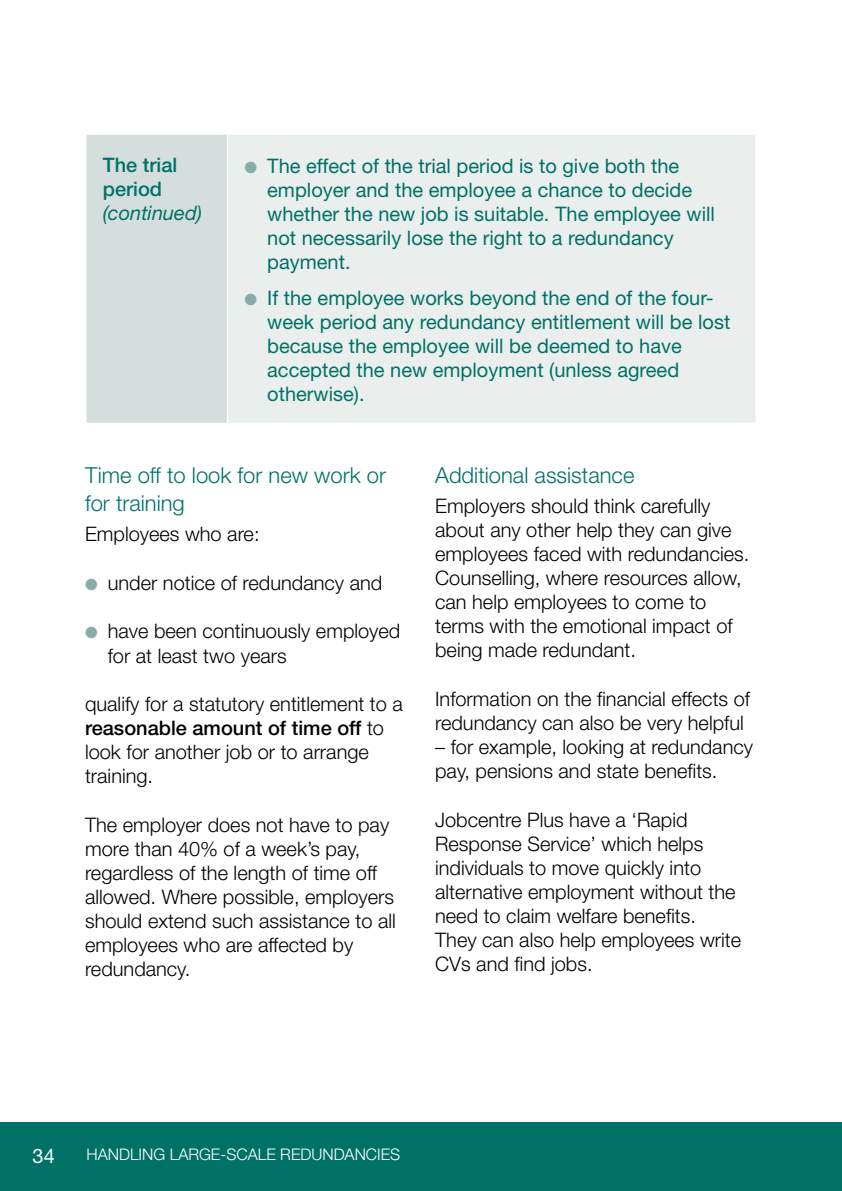
<style>
.page{position:relative;width:842px;height:1191px;background:#fff}
.page>*{position:absolute;margin:0;border:0;box-sizing:border-box;transform-origin:0 0}
._03_-_B-Heading_no_N{font:300 22px/28px "Helvetica Neue";color:#007167}
._04_-_Main_Text{font:300 20px/24px "Helvetica Neue";color:#000}
.t1{font:20px/24px "Helvetica Neue";color:#007167}
._07_-_Box_Text{font:500 20px/24px "Helvetica Neue";color:#007167}
.t2{font:20px "Helvetica Neue";color:#fff}
.t3{font:300 16px "Helvetica Neue";color:#fff}
.s1{font-weight:400;font-style:italic}
.s2{color:#88ada9}
.s3{font-weight:500}
</style>
<div class="page">
<div style="left:0;top:1123px;width:842px;height:68px;background:#007167"></div>
<div style="left:86px;top:134px;width:142px;height:289px;background:#d3dedd"></div>
<div style="left:228px;top:134px;width:528px;height:289px;background:#eaefee"></div>
<hr style="left:85px;top:133px;width:143px;height:2px;background:#fff">
<hr style="left:85px;top:135px;width:2px;height:288px;background:#fff">
<hr style="left:228px;top:133px;width:529px;height:2px;background:#fff">
<hr style="left:227px;top:135px;width:1px;height:288px;background:#fff">
<hr style="left:755px;top:135px;width:2px;height:288px;background:#fff">
<p class="_07_-_Box_Text" style="left:103px;top:153px;width:101px">The trial period <span class="s1">(continued)</span></p>
<p class="t1" style="left:267px;top:153px;width:449px;text-indent:-23px"><span class="s2">●</span> The effect of the trial period is to give both the employer and the employee a chance to decide whether the new job is suitable. The employee will not necessarily lose the right to a redundancy payment.</p>
<p class="t1" style="left:267px;top:285px;width:465px;text-indent:-23px"><span class="s2">●</span> If the employee works beyond the end of the four&shy;week period any redundancy entitlement will be lost because the employee will be deemed to have accepted the new employment (unless agreed otherwise).</p>
<p class="_03_-_B-Heading_no_N" style="left:85px;top:460px;width:302px">Time off to look for new work or for training</p>
<p class="_04_-_Main_Text" style="left:85px;top:521px;width:176px">Employees who are:</p>
<p class="_04_-_Main_Text" style="left:85px;top:570px;width:299px"><span class="s2">●</span> under notice of redundancy and</p>
<p class="_04_-_Main_Text" style="left:108px;top:619px;width:294px;text-indent:-23px"><span class="s2">●</span> have been continuously employed for at least two years</p>
<p class="_04_-_Main_Text" style="left:85px;top:692px;width:319px">qualify for a statutory entitlement to a <span class="s3">reasonable amount of time off</span> to look for another job or to arrange training.</p>
<p class="_04_-_Main_Text" style="left:85px;top:812px;width:312px">The employer does not have to pay more than 40% of a week’s pay, regardless of the length of time off allowed. Where possible, employers should extend such assistance to all employees who are affected by redundancy.</p>
<p class="_03_-_B-Heading_no_N" style="left:435px;top:460px;width:201px">Additional assistance</p>
<p class="_04_-_Main_Text" style="left:435px;top:493px;width:316px">Employers should think carefully about any other help they can give employees faced with redundancies.<br>Counselling, where resources allow, can help employees to come to terms with the emotional impact of being made redundant.</p>
<p class="_04_-_Main_Text" style="left:435px;top:686px;width:316px">Information on the financial effects of redundancy can also be very helpful</p>
<p class="_04_-_Main_Text" style="left:435px;top:734px;width:319px">– for example, looking at redundancy pay, pensions and state benefits.</p>
<p class="_04_-_Main_Text" style="left:435px;top:807px;width:308px">Jobcentre Plus have a ‘Rapid<br>Response Service’ which helps individuals to move quickly into alternative employment without the need to claim welfare benefits.<br>They can also help employees write<br>CVs and find jobs.</p>
<p class="t2" style="left:33px;top:1143px;width:24px">34</p>
<p class="t3" style="left:86px;top:1144px;width:315px">HANDLING LARGE-SCALE REDUNDANCIES</p>
</div>
